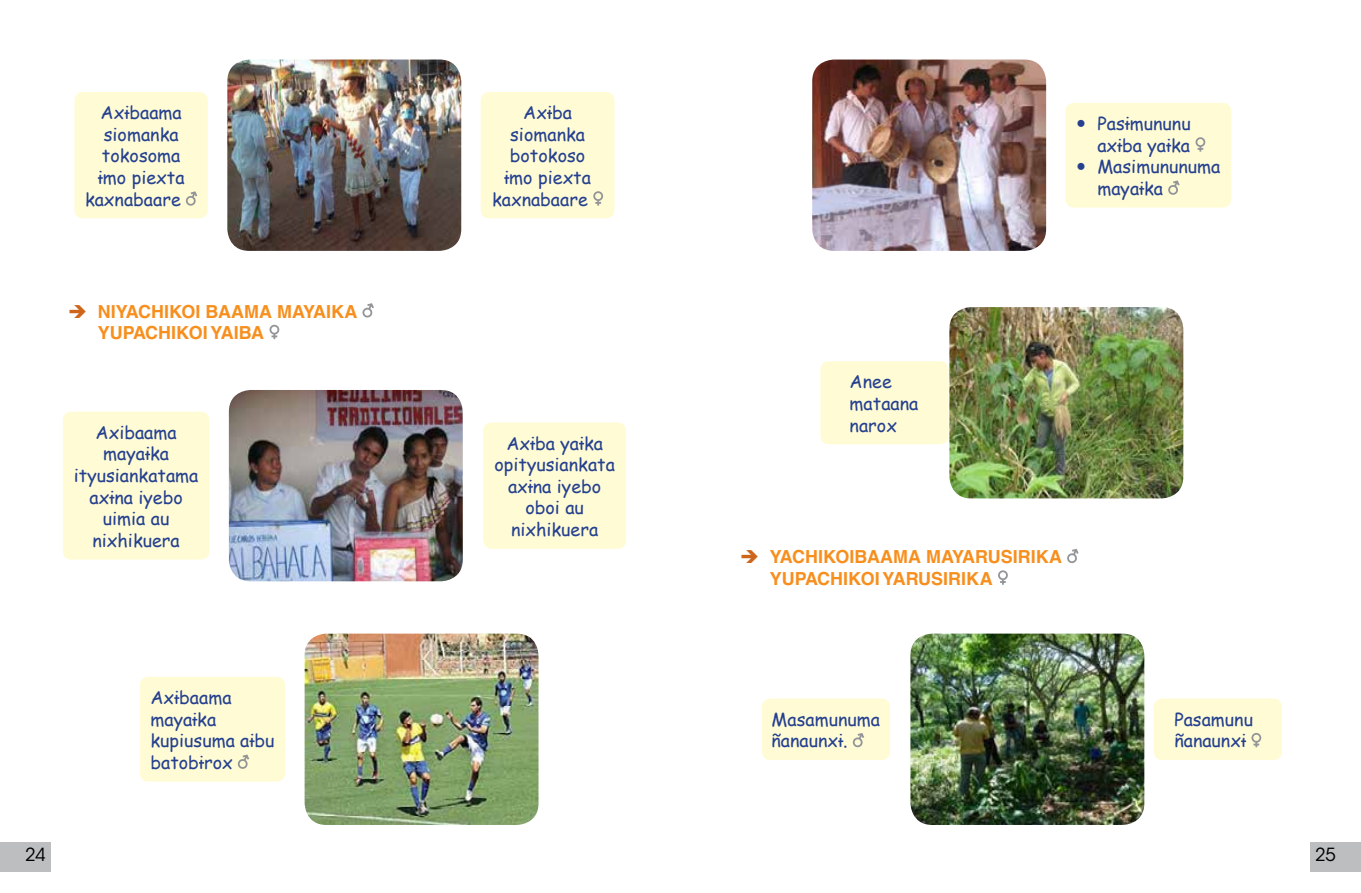
<style>
.page{position:relative;width:1361px;height:893px;background:#fff}
.page>*{position:absolute;margin:0;border:0;box-sizing:border-box;transform-origin:0 0}
.t1{font:18px/21.6px "Comic Sans MS";color:#25408f}
.t2{font:700 18px/21.6px "Helvetica LT Std";color:#f78f1e}
.t3{font:18px "ITC Avant Garde Std";color:#000}
.s1{color:#cd661a}
</style>
<div class="page">
<div style="left:0;top:842px;width:51px;height:30px;background:#bcbec0"></div>
<div style="left:1310px;top:842px;width:51px;height:30px;background:#bcbec0"></div>
<svg style="left:362px;top:303px;width:12px;height:15px"></svg>
<svg style="left:269px;top:325px;width:10px;height:14px"></svg>
<img style="left:227px;top:60px;width:234px;height:191px">
<div style="left:74px;top:92px;width:134px;height:126px;background:#fffcd5;border-radius:9px"></div>
<svg style="left:186px;top:191px;width:11px;height:15px"></svg>
<div style="left:481px;top:92px;width:133px;height:126px;background:#fffcd5;border-radius:9px"></div>
<svg style="left:593px;top:191px;width:10px;height:15px"></svg>
<img style="left:229px;top:390px;width:234px;height:191px">
<div style="left:63px;top:412px;width:146px;height:148px;background:#fffcd5;border-radius:9px"></div>
<div style="left:483px;top:422px;width:143px;height:127px;background:#fffcd5;border-radius:9px"></div>
<img style="left:305px;top:634px;width:233px;height:191px">
<div style="left:140px;top:677px;width:145px;height:105px;background:#fffcd5;border-radius:9px"></div>
<svg style="left:237px;top:754px;width:12px;height:15px"></svg>
<img style="left:812px;top:60px;width:234px;height:191px">
<div style="left:1065px;top:103px;width:166px;height:105px;background:#fffcd5;border-radius:9px"></div>
<svg style="left:1124px;top:123px;width:6px;height:2px"></svg>
<svg style="left:1195px;top:137px;width:10px;height:15px"></svg>
<svg style="left:1168px;top:180px;width:11px;height:15px"></svg>
<img style="left:949px;top:307px;width:234px;height:191px">
<div style="left:820px;top:361px;width:128px;height:83px;background:#fffcd5;border-radius:9px"></div>
<svg style="left:1067px;top:549px;width:11px;height:14px"></svg>
<svg style="left:998px;top:570px;width:10px;height:15px"></svg>
<img style="left:910px;top:634px;width:234px;height:191px">
<div style="left:762px;top:698px;width:128px;height:62px;background:#fffcd5;border-radius:9px"></div>
<svg style="left:852px;top:733px;width:12px;height:15px"></svg>
<div style="left:1153px;top:698px;width:129px;height:62px;background:#fffcd5;border-radius:9px"></div>
<svg style="left:1241px;top:733px;width:20px;height:14px"></svg>
<p class="t1" style="left:101px;top:101px;width:83px">Axibaama</p>
<p class="t1" style="left:104px;top:123px;width:76px">siomanka</p>
<p class="t1" style="left:102px;top:144px;width:80px">tokosoma</p>
<p class="t1" style="left:98px;top:166px;width:88px">imo piexta</p>
<p class="t1" style="left:85px;top:188px;width:97px">kaxnabaare</p>
<p class="t2" style="left:98px;top:300px;width:261px;text-indent:-30px"><span class="s1">➔</span> NIYACHIKOI BAAMA MAYAIKA<br>YUPACHIKOI YAIBA</p>
<p class="t1" style="left:523px;top:101px;width:50px">Axiba</p>
<p class="t1" style="left:510px;top:123px;width:76px">siomanka</p>
<p class="t1" style="left:510px;top:144px;width:77px">botokoso</p>
<p class="t1" style="left:504px;top:166px;width:88px">imo piexta</p>
<p class="t1" style="left:492px;top:188px;width:97px">kaxnabaare</p>
<p class="t1" style="left:74px;top:421px;width:126px;text-align:center">Axibaama mayaika ityusiankatama axina iyebo uimia au nixhikuera</p>
<p class="t1" style="left:494px;top:432px;width:122px;text-align:center">Axiba yaika opityusiankata axina iyebo oboi au nixhikuera</p>
<p class="t1" style="left:150px;top:686px;width:126px">Axibaama mayaika kupiusuma aibu batobirox</p>
<p class="t1" style="left:1097px;top:112px;width:125px">Pasimununu axiba yaika<br>Masimununuma mayaika</p>
<p class="t1" style="left:849px;top:370px;width:70px">Anee mataana narox</p>
<p class="t2" style="left:770px;top:546px;width:294px;text-indent:-30px"><span class="s1">➔</span> YACHIKOIBAAMA MAYARUSIRIKA<br>YUPACHIKOI YARUSIRIKA</p>
<p class="t1" style="left:771px;top:708px;width:110px">Masamunuma ñanaunxi.</p>
<p class="t1" style="left:1174px;top:708px;width:80px">Pasamunu ñanaunxi</p>
<p class="t3" style="left:25px;top:844px;width:22px">24</p>
<p class="t3" style="left:1315px;top:844px;width:22px">25</p>
</div>
